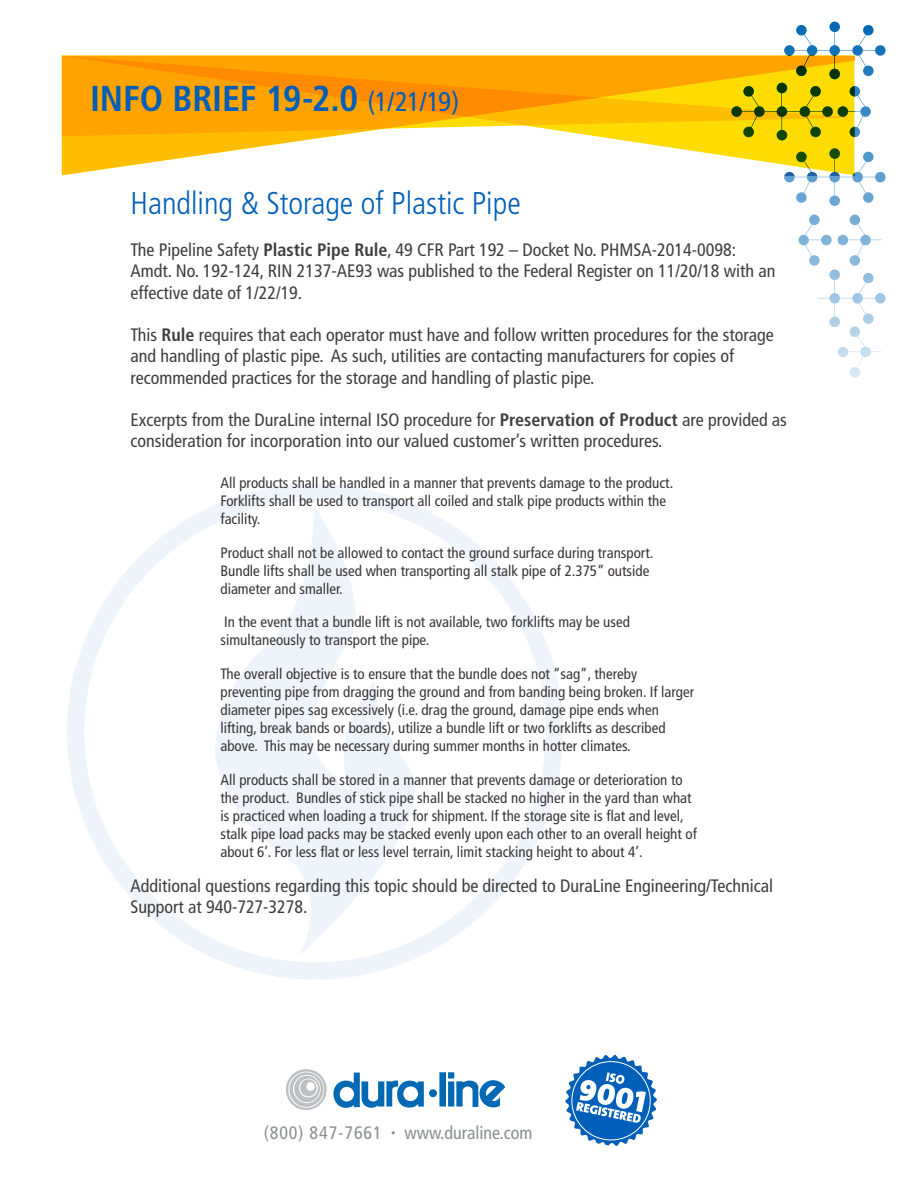
<style>
.page{position:relative;width:918px;height:1188px;background:#fff}
.page>*{position:absolute;margin:0;border:0;box-sizing:border-box;transform-origin:0 0}
.Info_Brief{font:700 condensed 36px "Frutiger";letter-spacing:-.005em;color:#005fb9}
.t1{font:300 condensed 31.5px "Frutiger";color:#005fb9}
.Body{font:condensed 18px/21.6px "Frutiger";color:#3e3e3f}
.t2{font:condensed 18px "Frutiger";color:#8b8d90}
.Indent{font:condensed 15px/18px "Frutiger";color:#393536}
.s1{font-weight:400;font-size:27px}
.s2{font-weight:700}
</style>
<div class="page">
<svg style="left:67px;top:484px;width:496px;height:496px"></svg>
<svg style="left:731px;top:22px;width:155px;height:116px"></svg>
<svg style="left:784px;top:151px;width:102px;height:55px"></svg>
<svg style="left:798px;top:215px;width:88px;height:163px"></svg>
<svg style="left:62px;top:136px;width:792px;height:39px"></svg>
<svg style="left:62px;top:56px;width:792px;height:80px;background:#f9ad07"></svg>
<svg style="left:286px;top:1069px;width:41px;height:41px"></svg>
<svg style="left:333px;top:1072px;width:172px;height:36px"></svg>
<svg style="left:565px;top:1055px;width:92px;height:91px"></svg>
<p class="Info_Brief" style="left:90px;top:77px;width:371px">INFO BRIEF 19-2.0 <span class="s1">(1/21/19)</span></p>
<p class="t1" style="left:130px;top:185px;width:392px">Handling &amp; Storage of Plastic Pipe</p>
<p class="Body" style="left:130px;top:239px;width:646px">The Pipeline Safety <span class="s2">Plastic Pipe Rule</span>, 49 CFR Part 192 – Docket No. PHMSA-2014-0098:<br>Amdt. No. 192-124, RIN 2137-AE93 was published to the Federal Register on 11/20/18 with an effective date of 1/22/19.</p>
<p class="Body" style="left:130px;top:324px;width:645px">This <span class="s2">Rule</span> requires that each operator must have and follow written procedures for the storage and handling of plastic pipe. As such, utilities are contacting manufacturers for copies of recommended practices for the storage and handling of plastic pipe.</p>
<p class="Body" style="left:130px;top:409px;width:658px">Excerpts from the DuraLine internal ISO procedure for <span class="s2">Preservation of Product</span> are provided as consideration for incorporation into our valued customer’s written procedures.</p>
<p class="Indent" style="left:220px;top:474px;width:454px">All products shall be handled in a manner that prevents damage to the product.<br>Forklifts shall be used to transport all coiled and stalk pipe products within the facility.</p>
<p class="Indent" style="left:220px;top:543px;width:434px">Product shall not be allowed to contact the ground surface during transport.<br>Bundle lifts shall be used when transporting all stalk pipe of 2.375” outside diameter and smaller.</p>
<p class="Indent" style="left:220px;top:613px;width:411px">In the event that a bundle lift is not available, two forklifts may be used simultaneously to transport the pipe.</p>
<p class="Indent" style="left:220px;top:665px;width:475px">The overall objective is to ensure that the bundle does not “sag”, thereby preventing pipe from dragging the ground and from banding being broken. If larger diameter pipes sag excessively (i.e. drag the ground, damage pipe ends when lifting, break bands or boards), utilize a bundle lift or two forklifts as described above. This may be necessary during summer months in hotter climates.</p>
<p class="Indent" style="left:220px;top:771px;width:478px">All products shall be stored in a manner that prevents damage or deterioration to the product. Bundles of stick pipe shall be stacked no higher in the yard than what is practiced when loading a truck for shipment. If the storage site is flat and level, stalk pipe load packs may be stacked evenly upon each other to an overall height of about 6’. For less flat or less level terrain, limit stacking height to about 4’.</p>
<p class="Body" style="left:130px;top:875px;width:644px">Additional questions regarding this topic should be directed to DuraLine Engineering/Technical<br>Support at 940-727-3278.</p>
<p class="t2" style="left:264px;top:1122px;width:270px">(800) 847-7661 <sup>•</sup> www.duraline.com</p>
</div>
